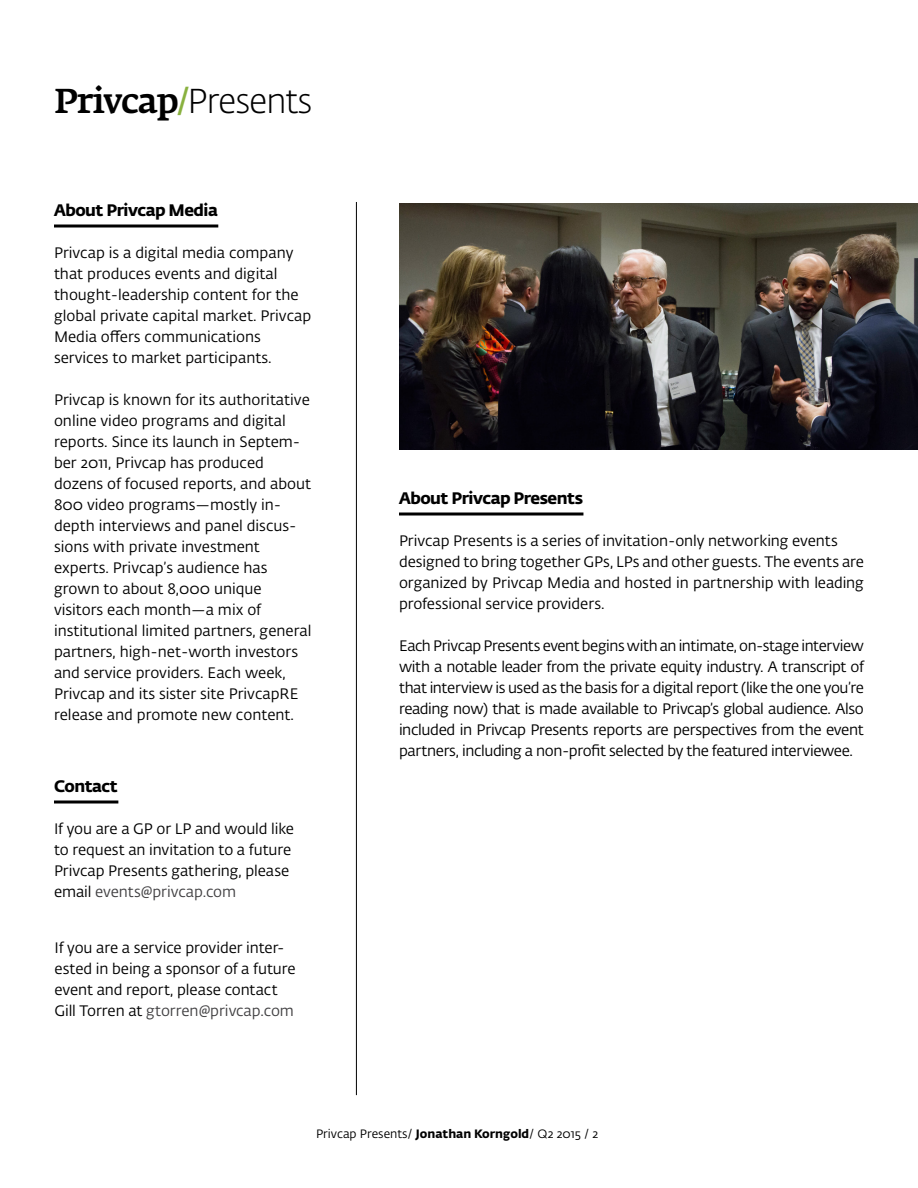
<style>
.page{position:relative;width:918px;height:1188px;background:#fff}
.page>*{position:absolute;margin:0;border:0;box-sizing:border-box;transform-origin:0 0}
.t1{font:300 34.2px "Fedra Sans Alt Pro";letter-spacing:-.03em;color:#000}
.t2{font:700 16.5px "Fedra Sans Std";letter-spacing:-.03em;color:#000}
.t3{font:15px/21px "Fedra Sans Alt Pro";color:#000}
.t4{font:12px "Fedra Sans Alt Pro";color:#000}
.s1{font-family:"Fedra Serif A Std";font-weight:500}
.s2{font-family:"Fedra Serif A Std";font-weight:500;color:#89b13f}
.s3{color:#414042}
.s4{color:#424143}
.s5{font-weight:700}
</style>
<div class="page">
<hr style="left:399px;top:513px;width:184px;height:3px;background:#000">
<hr style="left:54px;top:225px;width:164px;height:3px;background:#000">
<hr style="left:54px;top:801px;width:64px;height:3px;background:#000">
<img style="left:399px;top:204px;width:519px;height:246px">
<hr style="left:356px;top:202px;width:1px;height:893px;background:#000">
<h1 class="t1" style="left:54px;top:79px;width:260px"><span class="s1">Privcap</span><span class="s2">/</span>Presents</h1>
<p class="t2" style="left:54px;top:200px;width:165px">About Privcap Media</p>
<p class="t3" style="left:54px;top:242px;width:259px">Privcap is a digital media company that produces events and digital thought-leadership content for the global private capital market. Privcap Media offers communications services to market participants.</p>
<p class="t3" style="left:54px;top:389px;width:259px">Privcap is known for its authoritative online video programs and digital reports. Since its launch in Septem&shy;ber 2011, Privcap has produced dozens of focused reports, and about 800 video programs—mostly in&shy;depth interviews and panel discus&shy;sions with private investment experts. Privcap’s audience has grown to about 8,000 unique visitors each month—a mix of institutional limited partners, general partners, high-net-worth investors and service providers. Each week, Privcap and its sister site PrivcapRE release and promote new content.</p>
<p class="t2" style="left:54px;top:776px;width:65px">Contact</p>
<p class="t3" style="left:54px;top:818px;width:242px">If you are a GP or LP and would like to request an invitation to a future<br>Privcap Presents gathering, please email <span class="s3">events@privcap.com</span></p>
<p class="t3" style="left:54px;top:937px;width:243px">If you are a service provider inter&shy;ested in being a sponsor of a future event and report, please contact Gill Torren at <span class="s4">gtorren@privcap.com</span></p>
<p class="t2" style="left:399px;top:488px;width:185px">About Privcap Presents</p>
<p class="t3" style="left:399px;top:530px;width:467px">Privcap Presents is a series of invitation-only networking events designed to bring together GPs, LPs and other guests. The events are organized by Privcap Media and hosted in partnership with leading professional service providers.</p>
<p class="t3" style="left:399px;top:635px;width:466px;text-align:justify">Each Privcap Presents event begins with an intimate, on-stage interview with a notable leader from the private equity industry. A transcript of that interview is used as the basis for a digital report (like the one you’re reading now) that is made available to Privcap’s global audience. Also included in Privcap Presents reports are perspectives from the event partners, including a non-profit selected by the featured interviewee.</p>
<p class="t4" style="left:316px;top:1125px;width:284px">Privcap Presents/ <span class="s5">Jonathan Korngold</span>/ Q2 2015 / 2</p>
</div>
